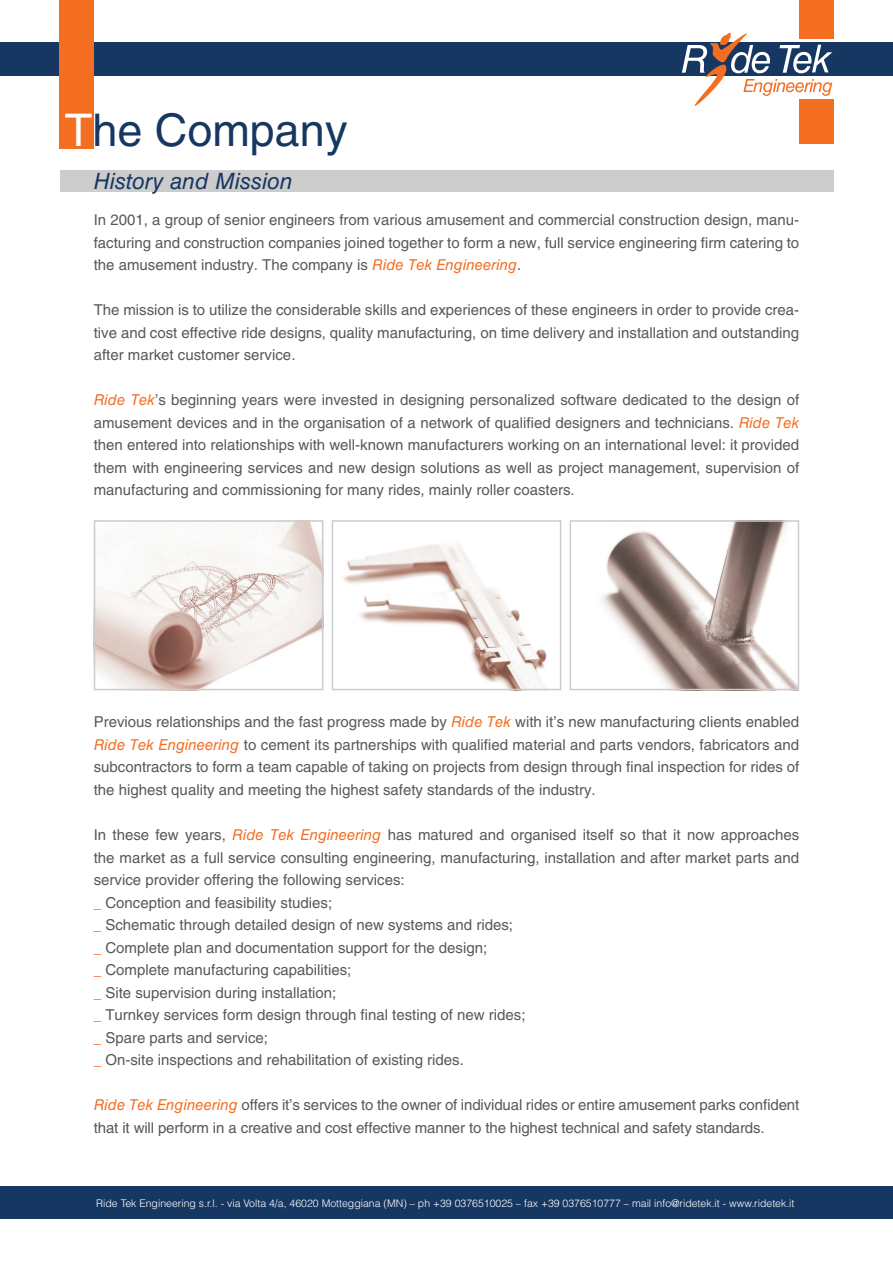
<style>
.page{position:relative;width:893px;height:1263px;background:#fff}
.page>*{position:absolute;margin:0;border:0;box-sizing:border-box;transform-origin:0 0}
.t1{font:45px "Helvetica LT Std";color:#173763}
.t2{font:italic 22.5px "Helvetica LT Std";color:#173763}
.t3{font:15px/22.5px "Helvetica LT Std";color:#57585a;text-align:justify}
.t4{font:300 10.5px "Helvetica LT Std";color:#fff}
.s1{color:#fff}
.s2{font-style:italic;color:#f36e21}
</style>
<div class="page">
<div style="left:0;top:42px;width:893px;height:34px;background:#173763"></div>
<div style="left:0;top:1186px;width:893px;height:33px;background:#173763"></div>
<div style="left:799px;top:0;width:34px;height:39px;background:#f36e21"></div>
<div style="left:799px;top:99px;width:34px;height:44px;background:#f36e21"></div>
<svg style="left:682px;top:33px;width:150px;height:74px"></svg>
<div style="left:60px;top:0;width:34px;height:149px;background:#f36e21"></div>
<div style="left:60px;top:170px;width:773px;height:21px;background:#cdcccc"></div>
<img style="left:97px;top:523px;width:223px;height:164px">
<div style="left:94px;top:520px;width:229px;height:170px;border:2px solid #cdcccc"></div>
<img style="left:343px;top:544px;width:204px;height:143px">
<div style="left:332px;top:520px;width:229px;height:170px;border:2px solid #cdcccc"></div>
<img style="left:601px;top:523px;width:195px;height:164px">
<div style="left:570px;top:520px;width:229px;height:170px;border:2px solid #cdcccc"></div>
<p class="t1" style="left:65px;top:104px;width:284px"><span class="s1">T</span>he Company</p>
<p class="t2" style="left:94px;top:168px;width:200px">History and Mission</p>
<p class="t3" style="left:94px;top:209px;width:707px">In 2001, a group of senior engineers from various amusement and commercial construction design, manu&shy;facturing and construction companies joined together to form a new, full service engineering firm catering to the amusement industry. The company is <span class="s2">Ride Tek Engineering</span>.</p>
<p class="t3" style="left:94px;top:299px;width:707px">The mission is to utilize the considerable skills and experiences of these engineers in order to provide crea&shy;tive and cost effective ride designs, quality manufacturing, on time delivery and installation and outstanding after market customer service.</p>
<p class="t3" style="left:94px;top:389px;width:707px"><span class="s2">Ride Tek</span>’s beginning years were invested in designing personalized software dedicated to the design of amusement devices and in the organisation of a network of qualified designers and technicians. <span class="s2">Ride Tek </span>then entered into relationships with well-known manufacturers working on an international level: it provided them with engineering services and new design solutions as well as project management, supervision of manufacturing and commissioning for many rides, mainly roller coasters.</p>
<p class="t3" style="left:94px;top:711px;width:707px">Previous relationships and the fast progress made by <span class="s2">Ride Tek</span> with it’s new manufacturing clients enabled <span class="s2">Ride Tek Engineering</span> to cement its partnerships with qualified material and parts vendors, fabricators and subcontractors to form a team capable of taking on projects from design through final inspection for rides of the highest quality and meeting the highest safety standards of the industry.</p>
<p class="t3" style="left:94px;top:823px;width:707px">In these few years, <span class="s2">Ride Tek Engineering</span> has matured and organised itself so that it now approaches the market as a full service consulting engineering, manufacturing, installation and after market parts and service provider offering the following services:</p>
<p class="t3" style="left:94px;top:891px;width:240px"><span class="s2">_</span> Conception and feasibility studies;</p>
<p class="t3" style="left:94px;top:913px;width:421px"><span class="s2">_</span> Schematic through detailed design of new systems and rides;</p>
<p class="t3" style="left:94px;top:936px;width:395px"><span class="s2">_</span> Complete plan and documentation support for the design;</p>
<p class="t3" style="left:94px;top:958px;width:259px"><span class="s2">_</span> Complete manufacturing capabilities;</p>
<p class="t3" style="left:94px;top:981px;width:244px"><span class="s2">_</span> Site supervision during installation;</p>
<p class="t3" style="left:94px;top:1003px;width:433px"><span class="s2">_</span> Turnkey services form design through final testing of new rides;</p>
<p class="t3" style="left:94px;top:1026px;width:176px"><span class="s2">_</span> Spare parts and service;</p>
<p class="t3" style="left:94px;top:1048px;width:372px"><span class="s2">_</span> On-site inspections and rehabilitation of existing rides.</p>
<p class="t3" style="left:94px;top:1093px;width:707px"><span class="s2">Ride Tek Engineering</span> offers it’s services to the owner of individual rides or entire amusement parks confident that it will perform in a creative and cost effective manner to the highest technical and safety standards.</p>
<p class="t4" style="left:96px;top:1196px;width:700px">Ride Tek Engineering s.r.l. - via Volta 4/a, 46020 Motteggiana (MN) – ph +39 0376510025 – fax +39 0376510777 – mail info@ridetek.it - www.ridetek.it</p>
</div>
